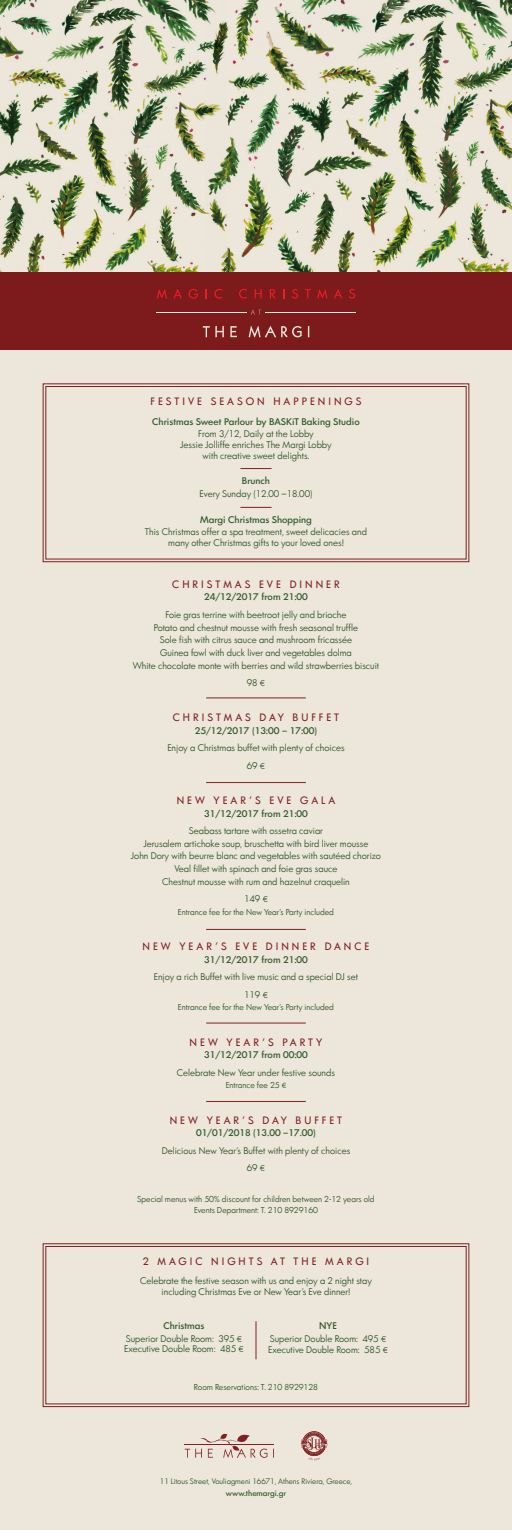
<style>
.page{position:relative;width:512px;height:1530px;background:#fff}
.page>*{position:absolute;margin:0;border:0;box-sizing:border-box;transform-origin:0 0}
.t1{font:10px "Art Futur H Medium";letter-spacing:.3em;color:#801f21}
.t2{font:9px/12.7px "Art Futur H Plain";color:#335b2c;text-align:center}
.t3{font:9px "Art Futur H Demi";color:#335b2c}
.t4{font:8px/10.4px "Art Futur H Plain";color:#335b2c;text-align:center}
.t5{font:7.45px "Art Futur H Plain";color:#335b2c}
.t6{font:7.45px "Art Futur H Demi";color:#335b2c}
.s1{font-family:"PF Highway Gothic";font-weight:300}
</style>
<div class="page">
<div style="left:0;top:350px;width:512px;height:1180px;background:#ece6db"></div>
<img style="left:0;top:0;width:206px;height:272px">
<img style="left:206px;top:0;width:306px;height:272px">
<div style="left:0;top:272px;width:512px;height:78px;background:#7c1a1c"></div>
<svg style="left:230px;top:326px;width:7px;height:11px"></svg>
<svg style="left:203px;top:326px;width:21px;height:11px"></svg>
<svg style="left:249px;top:325px;width:53px;height:13px"></svg>
<hr style="left:157px;top:313px;width:90px;height:1px;background:#eee7dc">
<hr style="left:265px;top:313px;width:90px;height:1px;background:#eee7dc">
<svg style="left:251px;top:310px;width:10px;height:5px"></svg>
<svg style="left:157px;top:289px;width:10px;height:10px"></svg>
<svg style="left:173px;top:289px;width:9px;height:9px"></svg>
<svg style="left:189px;top:289px;width:9px;height:10px"></svg>
<svg style="left:214px;top:289px;width:8px;height:10px"></svg>
<svg style="left:239px;top:289px;width:8px;height:10px"></svg>
<svg style="left:255px;top:289px;width:7px;height:9px"></svg>
<svg style="left:270px;top:289px;width:6px;height:9px"></svg>
<svg style="left:292px;top:289px;width:6px;height:10px"></svg>
<svg style="left:305px;top:289px;width:6px;height:9px"></svg>
<svg style="left:317px;top:289px;width:10px;height:10px"></svg>
<svg style="left:334px;top:289px;width:8px;height:9px"></svg>
<svg style="left:349px;top:289px;width:6px;height:10px"></svg>
<svg style="left:43px;top:383px;width:426px;height:179px"></svg>
<div style="left:46px;top:386px;width:420px;height:173px;border:1px solid #801f21"></div>
<hr style="left:206px;top:698px;width:100px;height:1px;background:#801f21">
<hr style="left:206px;top:782px;width:100px;height:1px;background:#801f21">
<hr style="left:206px;top:929px;width:100px;height:1px;background:#801f21">
<hr style="left:206px;top:1023px;width:100px;height:1px;background:#801f21">
<hr style="left:206px;top:1101px;width:100px;height:1px;background:#801f21">
<svg style="left:43px;top:1243px;width:426px;height:164px"></svg>
<div style="left:46px;top:1246px;width:420px;height:158px;border:1px solid #801f21"></div>
<hr style="left:256px;top:1321px;width:1px;height:38px;background:#801f21">
<svg style="left:185px;top:1434px;width:89px;height:24px"></svg>
<svg style="left:301px;top:1431px;width:26px;height:29px"></svg>
<p class="t1" style="left:151px;top:396px;width:212px">FESTIVE SEASON HAPPENINGS</p>
<p class="t3" style="left:152px;top:416px;width:209px">Christmas Sweet Parlour by BASKiT Baking Studio</p>
<p class="t2" style="left:180px;top:429px;width:153px;line-height:10.8px">From 3/12, Daily at the Lobby<br>Jessie Jolliffe enriches The Margi Lobby with creative sweet delights.</p>
<p class="t3" style="left:242px;top:476px;width:30px">Brunch</p>
<p class="t2" style="left:200px;top:488px;width:114px">Every Sunday (12.00 –18.00)</p>
<p class="t3" style="left:200px;top:514px;width:113px">Margi Christmas Shopping</p>
<p class="t2" style="left:145px;top:527px;width:224px;line-height:10.8px">This Christmas offer a spa treatment, sweet delicacies and many other Christmas gifts to your loved ones!</p>
<p class="t1" style="left:172px;top:579px;width:169px">CH RISTMAS E VE DINNER</p>
<p class="t3" style="left:204px;top:592px;width:105px">24/12/2017 from 21:00</p>
<p class="t2" style="left:133px;top:609px;width:248px">Foie gras terrine with beetroot jelly and brioche<br>Potato and chestnut mousse with fresh seasonal truffle<br>Sole fish with citrus sauce and mushroom fricassée<br>Guinea fowl with duck liver and vegetables dolma<br>White chocolate monte with berries and wild strawberries biscuit</p>
<p class="t2" style="left:247px;top:677px;width:20px">98 <span class="s1">€</span></p>
<p class="t1" style="left:173px;top:712px;width:168px">CH RISTMAS DAY BUFF ET</p>
<p class="t3" style="left:195px;top:726px;width:124px">25/12/2017 (13:00 – 17:00)</p>
<p class="t2" style="left:167px;top:740px;width:179px;line-height:17.4px">Enjoy a Christmas buffet with plenty of choices<br>69 <span class="s1">€</span></p>
<p class="t1" style="left:177px;top:795px;width:160px">N EW YEAR’S E VE GALA</p>
<p class="t3" style="left:204px;top:808px;width:105px">31/12/2017 from 21:00</p>
<p class="t2" style="left:131px;top:825px;width:252px">Seabass tartare with ossetra caviar<br>Jerusalem artichoke soup, bruschetta with bird liver mousse<br>John Dory with beurre blanc and vegetables with sautéed chorizo Veal fillet with spinach and foie gras sauce<br>Chestnut mousse with rum and hazelnut craquelin</p>
<p class="t2" style="left:244px;top:893px;width:25px">149 <span class="s1">€</span></p>
<p class="t4" style="left:178px;top:907px;width:158px">Entrance fee for the New Year’s Party included</p>
<p class="t1" style="left:143px;top:941px;width:228px">N EW YEAR’S E VE DINNER DANCE</p>
<p class="t3" style="left:204px;top:955px;width:105px">31/12/2017 from 21:00</p>
<p class="t2" style="left:154px;top:969px;width:206px;line-height:17.4px">Enjoy a rich Buffet with live music and a special DJ set<br>119 <span class="s1">€</span></p>
<p class="t4" style="left:178px;top:1003px;width:158px">Entrance fee for the New Year’s Party included</p>
<p class="t1" style="left:190px;top:1036px;width:134px">N EW YEAR’S PARTY</p>
<p class="t3" style="left:204px;top:1050px;width:105px">31/12/2017 from 00:00</p>
<p class="t2" style="left:177px;top:1066px;width:160px">Celebrate New Year under festive sounds</p>
<p class="t4" style="left:226px;top:1081px;width:62px">Entrance fee 25 <span class="s1">€</span></p>
<p class="t1" style="left:170px;top:1115px;width:174px">N EW YEAR’S DAY BUFF ET</p>
<p class="t3" style="left:196px;top:1128px;width:121px">01/01/2018 (13.00 –17.00)</p>
<p class="t2" style="left:162px;top:1142px;width:190px;line-height:17.3px">Delicious New Year’s Buffet with plenty of choices<br>69 <span class="s1">€</span></p>
<p class="t4" style="left:137px;top:1194px;width:239px">Special menus with 50% discount for children between 2-12 years old<br>Events Department: T. 210 8929160</p>
<p class="t1" style="left:143px;top:1255px;width:228px">2 MAGIC NIGH TS AT TH E MARGI</p>
<p class="t2" style="left:140px;top:1276px;width:233px;line-height:10.8px">Celebrate the festive season with us and enjoy a 2 night stay including Christmas Eve or New Year’s Eve dinner!</p>
<p class="t3" style="left:163px;top:1320px;width:43px">Christmas</p>
<p class="t2" style="left:124px;top:1334px;width:121px;line-height:9.9px;text-align:left">Superior Double Room: 395 <span class="s1">€<br></span>Executive Double Room: 485 <span class="s1">€</span></p>
<p class="t3" style="left:319px;top:1320px;width:19px">NYE</p>
<p class="t2" style="left:268px;top:1334px;width:121px;line-height:10.8px;text-align:left">Superior Double Room: 495 <span class="s1">€<br></span>Executive Double Room: 585 <span class="s1">€</span></p>
<p class="t4" style="left:194px;top:1382px;width:126px">Room Reservations: T. 210 8929128</p>
<p class="t5" style="left:160px;top:1478px;width:194px">11 Litous Street, Vouliagmeni 16671, Athens Riviera, Greece,</p>
<p class="t6" style="left:226px;top:1489px;width:62px">www.themargi.gr</p>
</div>
